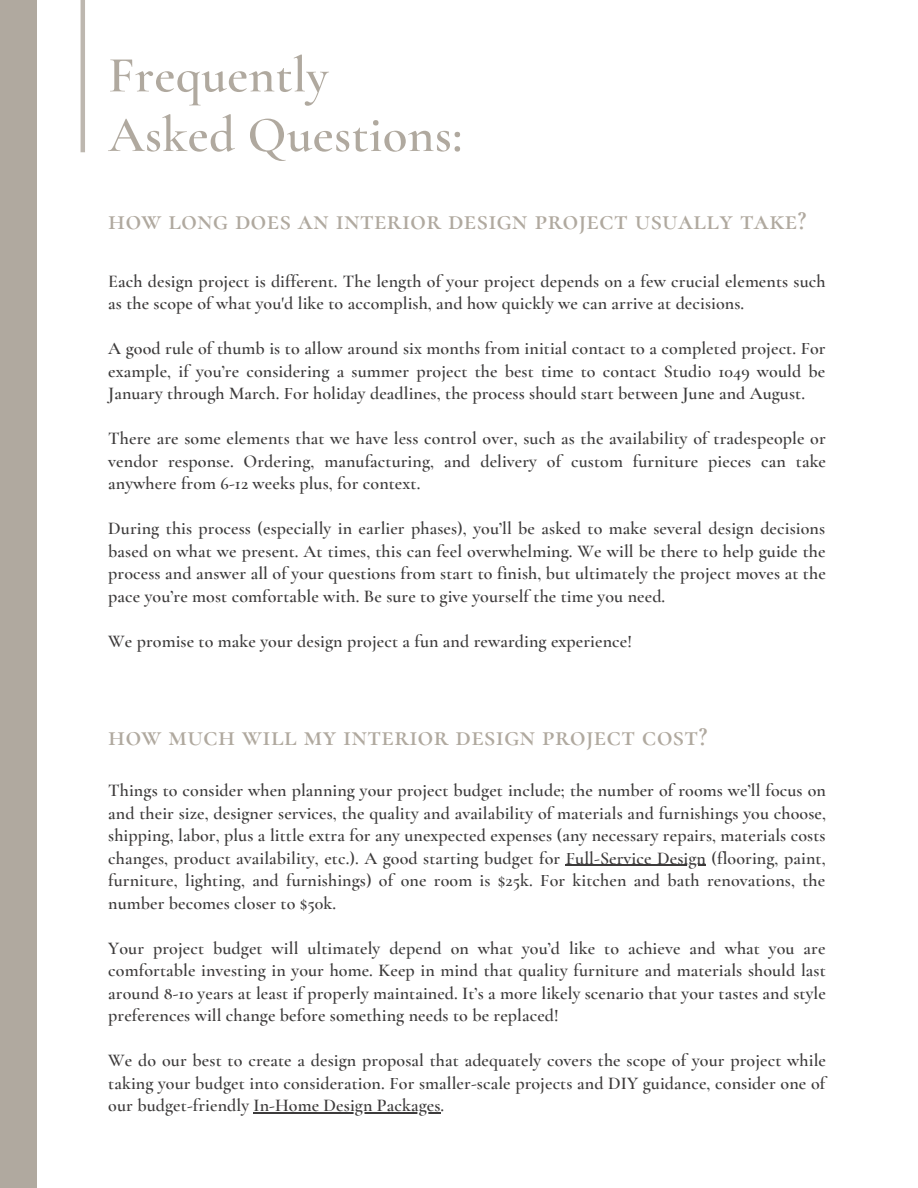
<style>
.page{position:relative;width:918px;height:1188px;background:#b0a99f}
.page>*{position:absolute;margin:0;border:0;box-sizing:border-box;transform-origin:0 0}
.t1{font:600 51px "Cormorant Garamond";letter-spacing:.005em;color:#b0a99f}
.t2{font:600 27px "Cormorant SC";letter-spacing:.015em;color:#b0a99f}
.t3{font:600 18px/22.5px "Cormorant Garamond";letter-spacing:.005em;color:#3d3b3b;text-align:justify}
</style>
<div class="page">
<div style="left:37px;top:0;width:881px;height:1188px;background:#fff"></div>
<hr style="left:81px;top:0;width:4px;height:152px;background:#bdb7af">
<hr style="left:254px;top:1112px;width:187px;height:1px;background:#3d3b3b">
<hr style="left:566px;top:865px;width:140px;height:1px;background:#3d3b3b">
<p class="t1" style="left:108px;top:44px;width:222px">Frequently</p>
<p class="t1" style="left:108px;top:104px;width:356px">Asked Questions:</p>
<p class="t2" style="left:108px;top:204px;width:700px">how long does an interior design project usually take?</p>
<p class="t3" style="left:108px;top:270px;width:719px">Each design project is different. The length of your project depends on a few crucial elements such as the scope of what you'd like to accomplish, and how quickly we can arrive at decisions.</p>
<p class="t3" style="left:108px;top:337px;width:719px">A good rule of thumb is to allow around six months from initial contact to a completed project. For example, if you’re considering a summer project the best time to contact Studio 1049 would be January through March. For holiday deadlines, the process should start between June and August.</p>
<p class="t3" style="left:108px;top:427px;width:719px">There are some elements that we have less control over, such as the availability of tradespeople or vendor response. Ordering, manufacturing, and delivery of custom furniture pieces can take anywhere from 6-12 weeks plus, for context.</p>
<p class="t3" style="left:108px;top:517px;width:719px">During this process (especially in earlier phases), you’ll be asked to make several design decisions based on what we present. At times, this can feel overwhelming. We will be there to help guide the process and answer all of your questions from start to finish, but ultimately the project moves at the pace you’re most comfortable with. Be sure to give yourself the time you need.</p>
<p class="t3" style="left:108px;top:630px;width:525px">We promise to make your design project a fun and rewarding experience!</p>
<p class="t2" style="left:108px;top:721px;width:601px">how much will my interior design project cost?</p>
<p class="t3" style="left:108px;top:779px;width:719px">Things to consider when planning your project budget include; the number of rooms we’ll focus on and their size, designer services, the quality and availability of materials and furnishings you choose, shipping, labor, plus a little extra for any unexpected expenses (any necessary repairs, materials costs changes, product availability, etc.). A good starting budget for Full-Service Design (flooring, paint, furniture, lighting, and furnishings) of one room is $25k. For kitchen and bath renovations, the number becomes closer to $50k.</p>
<p class="t3" style="left:108px;top:937px;width:719px">Your project budget will ultimately depend on what you’d like to achieve and what you are comfortable investing in your home. Keep in mind that quality furniture and materials should last around 8-10 years at least if properly maintained. It’s a more likely scenario that your tastes and style preferences will change before something needs to be replaced!</p>
<p class="t3" style="left:108px;top:1049px;width:719px">We do our best to create a design proposal that adequately covers the scope of your project while taking your budget into consideration. For smaller-scale projects and DIY guidance, consider one of our budget-friendly In-Home Design Packages.</p>
</div>
